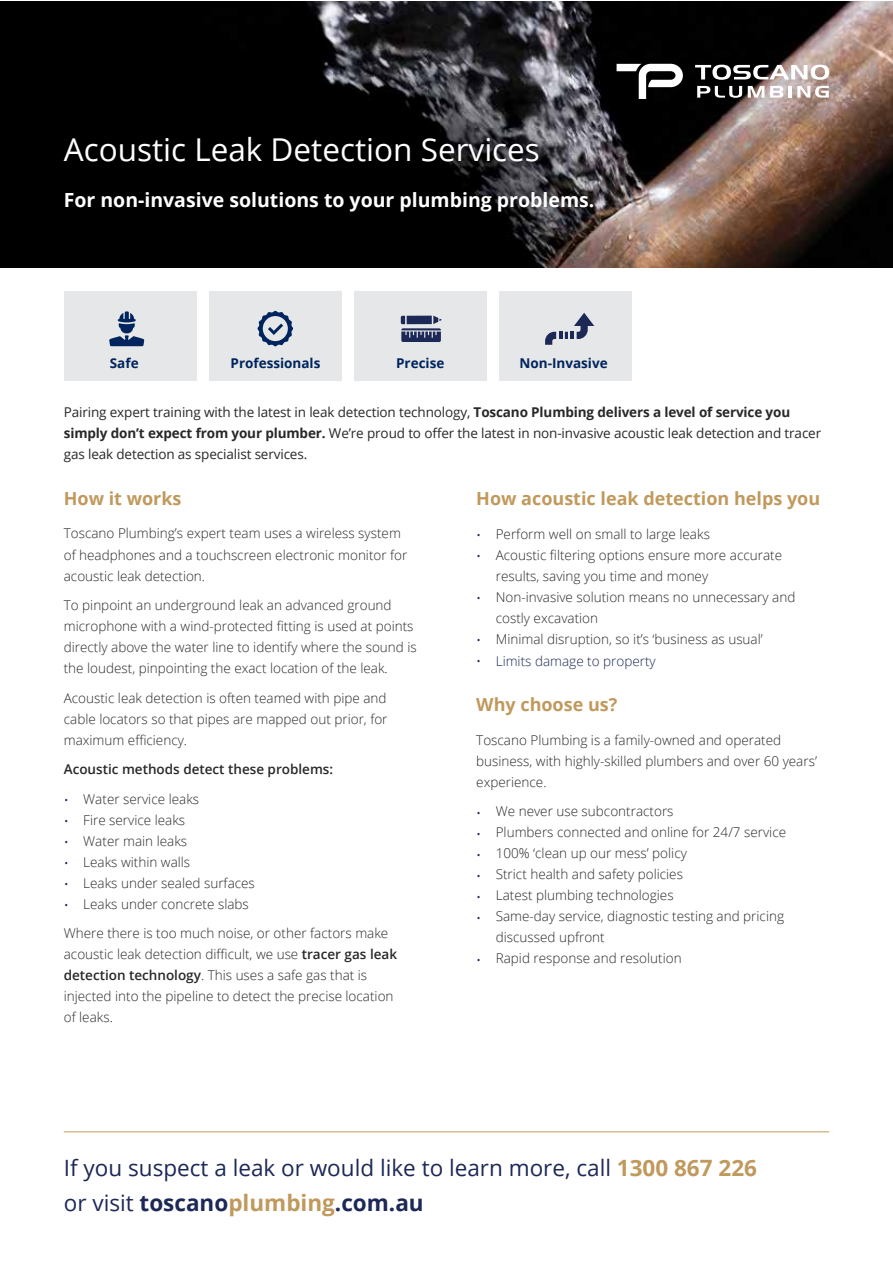
<style>
.page{position:relative;width:893px;height:1263px;background:#fff}
.page>*{position:absolute;margin:0;border:0;box-sizing:border-box;transform-origin:0 0}
.t1{font:31.5px "Open Sans";color:#fff}
.t2{font:22.5px/34.7px "Open Sans";color:#1c2856}
.t3{font:700 19.5px "Open Sans";color:#fff}
.t4{font:700 18px "Open Sans";color:#c0995d}
.t5{font:300 13.5px/21px "Open Sans";color:#292829}
.t6{font:13.5px/21px "Open Sans";letter-spacing:-.01em;color:#292829}
.t7{font:700 13.5px "Open Sans";color:#00245d}
.t8{font:600 13.5px "Open Sans";color:#292829}
.t9{font:300 13.5px "Open Sans";color:#1c2856}
.s1{font-weight:700}
.s2{color:#1c2856}
.s3{font-weight:600}
.s4{font-weight:700;color:#c0995d}
</style>
<div class="page">
<hr style="left:64px;top:1131px;width:765px;height:1px;background:#c0995d">
<img style="left:0;top:1px;width:892px;height:267px">
<svg style="left:695px;top:65px;width:134px;height:15px"></svg>
<svg style="left:697px;top:86px;width:45px;height:12px"></svg>
<svg style="left:748px;top:86px;width:16px;height:12px"></svg>
<svg style="left:770px;top:86px;width:13px;height:12px"></svg>
<hr style="left:788px;top:86px;width:4px;height:12px;background:#fff">
<svg style="left:797px;top:86px;width:32px;height:12px"></svg>
<svg style="left:617px;top:64px;width:66px;height:35px"></svg>
<div style="left:64px;top:291px;width:132px;height:90px;background:#e6e7e8"></div>
<div style="left:209px;top:291px;width:133px;height:90px;background:#e6e7e8"></div>
<div style="left:354px;top:291px;width:133px;height:90px;background:#e6e7e8"></div>
<div style="left:500px;top:291px;width:132px;height:90px;background:#e6e7e8"></div>
<svg style="left:109px;top:311px;width:35px;height:35px"></svg>
<svg style="left:401px;top:316px;width:41px;height:26px"></svg>
<svg style="left:545px;top:313px;width:49px;height:32px"></svg>
<svg style="left:258px;top:311px;width:35px;height:35px"></svg>
<h1 class="t1" style="left:64px;top:127px;width:478px">Acoustic Leak Detection Services</h1>
<h3 class="t3" style="left:64px;top:186px;width:532px">For non-invasive solutions to your plumbing problems.</h3>
<p class="t7" style="left:110px;top:354px;width:30px">Safe</p>
<p class="t7" style="left:231px;top:354px;width:91px">Professionals</p>
<p class="t7" style="left:396px;top:354px;width:50px">Precise</p>
<p class="t7" style="left:519px;top:354px;width:90px">Non-Invasive</p>
<p class="t6" style="left:64px;top:401px;width:759px">Pairing expert training with the latest in leak detection technology, <span class="s1">Toscano Plumbing delivers a level of service you simply don’t expect from your plumber.</span> We’re proud to offer the latest in non-invasive acoustic leak detection and tracer gas leak detection as specialist services.</p>
<h3 class="t4" style="left:64px;top:485px;width:119px">How it works</h3>
<p class="t5" style="left:64px;top:523px;width:345px">Toscano Plumbing’s expert team uses a wireless system of headphones and a touchscreen electronic monitor for acoustic leak detection.</p>
<p class="t5" style="left:64px;top:594px;width:354px">To pinpoint an underground leak an advanced ground microphone with a wind-protected fitting is used at points directly above the water line to identify where the sound is the loudest, pinpointing the exact location of the leak.</p>
<p class="t5" style="left:64px;top:687px;width:325px;text-align:justify">Acoustic leak detection is often teamed with pipe and cable locators so that pipes are mapped out prior, for maximum efficiency.</p>
<p class="t8" style="left:64px;top:760px;width:271px">Acoustic methods detect these problems:</p>
<p class="t5" style="left:64px;top:788px;width:137px"><span class="s2">•</span> Water service leaks</p>
<p class="t5" style="left:64px;top:809px;width:123px"><span class="s2">•</span> Fire service leaks</p>
<p class="t5" style="left:64px;top:830px;width:125px"><span class="s2">•</span> Water main leaks</p>
<p class="t5" style="left:64px;top:851px;width:128px"><span class="s2">•</span> Leaks within walls</p>
<p class="t5" style="left:64px;top:872px;width:193px"><span class="s2">•</span> Leaks under sealed surfaces</p>
<p class="t5" style="left:64px;top:888px;width:326px;line-height:29.5px"><span class="s2">•</span> Leaks under concrete slabs<br>Where there is too much noise, or other factors make</p>
<p class="t5" style="left:64px;top:943px;width:335px">acoustic leak detection difficult, we use <span class="s3">tracer gas leak detection technology</span>. This uses a safe gas that is injected into the pipeline to detect the precise location of leaks.</p>
<h3 class="t4" style="left:476px;top:485px;width:345px">How acoustic leak detection helps you</h3>
<p class="t5" style="left:476px;top:523px;width:235px"><span class="s2">•</span> Perform well on small to large leaks</p>
<p class="t5" style="left:496px;top:544px;width:288px;text-indent:-19px"><span class="s2">•</span> Acoustic filtering options ensure more accurate results, saving you time and money</p>
<p class="t5" style="left:496px;top:586px;width:301px;text-indent:-19px"><span class="s2">•</span> Non-invasive solution means no unnecessary and costly excavation</p>
<p class="t5" style="left:476px;top:628px;width:288px"><span class="s2">•</span> Minimal disruption, so it’s ‘business as usual’</p>
<p class="t9" style="left:476px;top:652px;width:181px">• Limits damage to property</p>
<h3 class="t4" style="left:476px;top:691px;width:143px">Why choose us?</h3>
<p class="t5" style="left:476px;top:729px;width:342px">Toscano Plumbing is a family-owned and operated business, with highly-skilled plumbers and over 60 years’ experience.</p>
<p class="t5" style="left:476px;top:800px;width:199px"><span class="s2">•</span> We never use subcontractors</p>
<p class="t5" style="left:476px;top:821px;width:311px"><span class="s2">•</span> Plumbers connected and online for 24/7 service</p>
<p class="t5" style="left:476px;top:842px;width:212px"><span class="s2">•</span> 100% ‘clean up our mess’ policy</p>
<p class="t5" style="left:476px;top:863px;width:208px"><span class="s2">•</span> Strict health and safety policies</p>
<p class="t5" style="left:476px;top:884px;width:199px"><span class="s2">•</span> Latest plumbing technologies</p>
<p class="t5" style="left:496px;top:905px;width:290px;text-indent:-19px"><span class="s2">•</span> Same-day service, diagnostic testing and pricing discussed upfront</p>
<p class="t5" style="left:476px;top:947px;width:207px"><span class="s2">•</span> Rapid response and resolution</p>
<h2 class="t2" style="left:64px;top:1150px;width:695px">If you suspect a leak or would like to learn more, call <span class="s4">1300 867 226 </span>or visit <span class="s1">toscano</span><span class="s4">plumbing</span><span class="s1">.com.au</span></h2>
</div>
